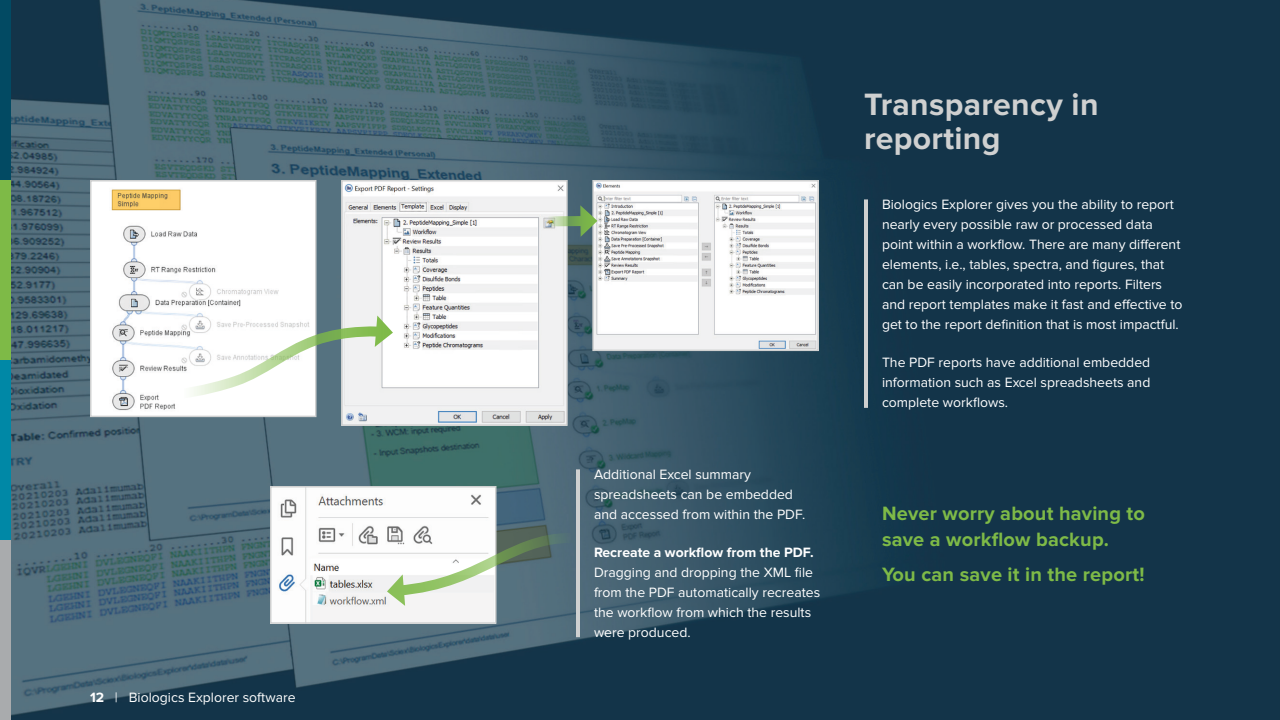
<style>
.page{position:relative;width:1280px;height:720px;background:#fff}
.page>*{position:absolute;margin:0;border:0;box-sizing:border-box;transform-origin:0 0}
.header_grey{font:700 32px/34px "Proxima Nova";letter-spacing:.01em;color:#cfd0d0}
.highlight{font:700 20px/26px "Proxima Nova";letter-spacing:.01em;color:#7eba47}
.body-white{font:14px/20px "Proxima Nova";color:#fff}
.s1{font-weight:700}
</style>
<div class="page">
<img style="left:11px;top:0;width:1269px;height:720px">
<hr style="left:864px;top:199px;width:4px;height:209px;background:#cfd0d0">
<hr style="left:576px;top:469px;width:4px;height:168px;background:#cfd0d0">
<img style="left:93px;top:183px;width:220px;height:231px">
<div style="left:90px;top:180px;width:226px;height:237px;border:2px solid #cfd0d0"></div>
<img style="left:344px;top:183px;width:221px;height:240px">
<div style="left:341px;top:180px;width:227px;height:246px;border:2px solid #cfd0d0"></div>
<img style="left:595px;top:183px;width:221px;height:165px">
<div style="left:592px;top:180px;width:227px;height:171px;border:2px solid #cfd0d0"></div>
<img style="left:273px;top:489px;width:220px;height:132px">
<div style="left:270px;top:486px;width:226px;height:138px;border:2px solid #cfd0d0"></div>
<svg style="left:171px;top:316px;width:222px;height:85px"></svg>
<svg style="left:545px;top:205px;width:52px;height:32px"></svg>
<svg style="left:387px;top:532px;width:201px;height:74px"></svg>
<div style="left:0;top:0;width:11px;height:180px;background:#024a63"></div>
<div style="left:0;top:180px;width:11px;height:180px;background:#7eba47"></div>
<div style="left:0;top:360px;width:11px;height:180px;background:#0088a6"></div>
<div style="left:0;top:540px;width:11px;height:180px;background:#a9abad"></div>
<p class="body-white" style="left:90px;top:688px;width:207px"><span class="s1">12</span> | Biologics Explorer software</p>
<p class="body-white" style="left:594px;top:465px;width:213px">Additional Excel summary spreadsheets can be embedded and accessed from within the PDF.</p>
<p class="body-white" style="left:594px;top:543px;width:228px"><span class="s1">Recreate a workflow from the PDF.<br></span>Dragging and dropping the XML file from the PDF automatically recreates the workflow from which the results were produced.</p>
<p class="header_grey" style="left:864px;top:88px;width:236px">Transparency in reporting</p>
<p class="body-white" style="left:882px;top:195px;width:302px">Biologics Explorer gives you the ability to report nearly every possible raw or processed data point within a workflow. There are many different elements, i.e., tables, spectra, and figures, that can be easily incorporated into reports. Filters and report templates make it fast and effective to get to the report definition that is most impactful.</p>
<p class="body-white" style="left:882px;top:353px;width:270px;text-align:justify">The PDF reports have additional embedded information such as Excel spreadsheets and complete workflows.</p>
<p class="highlight" style="left:882px;top:501px;width:265px">Never worry about having to save a workflow backup.</p>
<p class="highlight" style="left:882px;top:562px;width:264px">You can save it in the report!</p>
</div>
